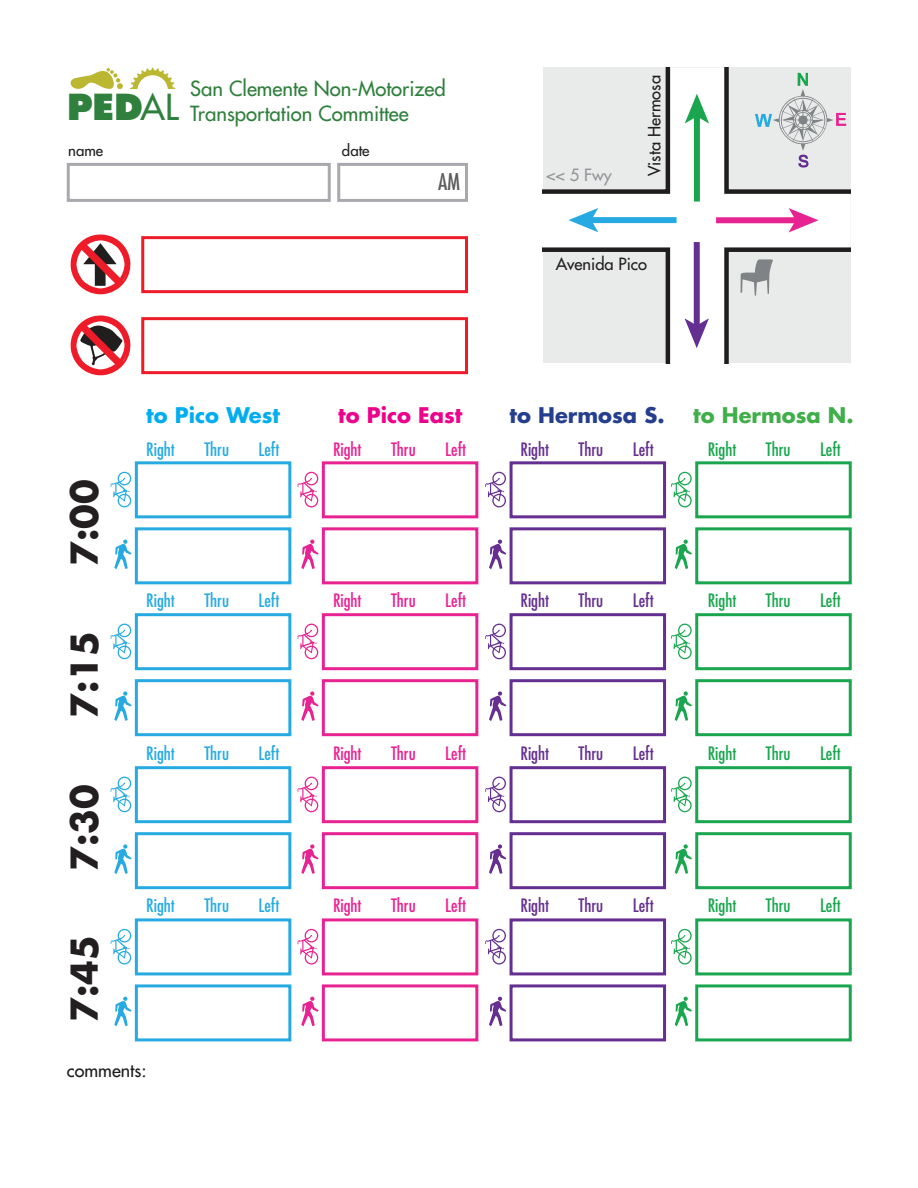
<style>
.page{position:relative;width:918px;height:1188px;background:#fff}
.page>*{position:absolute;margin:0;border:0;box-sizing:border-box;transform-origin:0 0}
.t1{font:700 36px "Futura";color:#231f20}
.t2{font:condensed 22.5px "Futura";color:#5d5d60}
.t3{font:700 21px "Futura";color:#253f8e}
.t4{font:700 21px "Futura";color:#40ae49}
.t5{font:700 21px "Futura";color:#00aeef}
.t6{font:700 21px "Futura";color:#ed028c}
.t7{font:20.4px/24.5px "Futura";color:#30803d}
.t8{font:condensed 18px "Futura";color:#26aae1}
.t9{font:condensed 18px "Futura";color:#e72392}
.t10{font:condensed 18px "Futura";color:#642f90}
.t11{font:condensed 18px "Futura";color:#1aa64f}
.t12{font:18px "Futura";color:#211e1e}
.t13{font:16.5px "Futura";color:#211e1e}
.t14{font:16.5px "Futura";color:#939698}
.t15{font:15px "Futura";color:#211e1e}
.s1{font-weight:800;font-size:34.95px}
.s2{font-size:34.95px}
</style>
<div class="page">
<div style="left:695px;top:984px;width:157px;height:57px;border:3px solid #1aa64f"></div>
<svg style="left:675px;top:996px;width:17px;height:30px"></svg>
<div style="left:695px;top:918px;width:157px;height:57px;border:3px solid #1aa64f"></div>
<svg style="left:671px;top:929px;width:21px;height:36px"></svg>
<div style="left:510px;top:984px;width:156px;height:57px;border:3px solid #642f90"></div>
<svg style="left:489px;top:996px;width:17px;height:30px"></svg>
<div style="left:510px;top:918px;width:156px;height:57px;border:3px solid #642f90"></div>
<svg style="left:485px;top:929px;width:21px;height:36px"></svg>
<div style="left:322px;top:984px;width:156px;height:57px;border:3px solid #e72392"></div>
<svg style="left:301px;top:996px;width:18px;height:30px"></svg>
<div style="left:322px;top:918px;width:156px;height:57px;border:3px solid #e72392"></div>
<svg style="left:298px;top:929px;width:20px;height:36px"></svg>
<div style="left:135px;top:984px;width:156px;height:57px;border:3px solid #26aae1"></div>
<svg style="left:114px;top:996px;width:18px;height:30px"></svg>
<div style="left:135px;top:918px;width:156px;height:57px;border:3px solid #26aae1"></div>
<svg style="left:111px;top:929px;width:20px;height:36px"></svg>
<div style="left:695px;top:832px;width:157px;height:57px;border:3px solid #1aa64f"></div>
<svg style="left:675px;top:844px;width:17px;height:30px"></svg>
<div style="left:695px;top:766px;width:157px;height:57px;border:3px solid #1aa64f"></div>
<svg style="left:671px;top:777px;width:21px;height:35px"></svg>
<div style="left:510px;top:832px;width:156px;height:57px;border:3px solid #642f90"></div>
<svg style="left:489px;top:844px;width:17px;height:30px"></svg>
<div style="left:510px;top:766px;width:156px;height:57px;border:3px solid #642f90"></div>
<svg style="left:485px;top:777px;width:21px;height:35px"></svg>
<div style="left:322px;top:832px;width:156px;height:57px;border:3px solid #e72392"></div>
<svg style="left:301px;top:844px;width:18px;height:30px"></svg>
<div style="left:322px;top:766px;width:156px;height:57px;border:3px solid #e72392"></div>
<svg style="left:298px;top:777px;width:20px;height:35px"></svg>
<div style="left:135px;top:832px;width:156px;height:57px;border:3px solid #26aae1"></div>
<svg style="left:114px;top:844px;width:18px;height:30px"></svg>
<div style="left:135px;top:766px;width:156px;height:57px;border:3px solid #26aae1"></div>
<svg style="left:111px;top:777px;width:20px;height:35px"></svg>
<div style="left:695px;top:679px;width:157px;height:57px;border:3px solid #1aa64f"></div>
<svg style="left:675px;top:691px;width:17px;height:30px"></svg>
<div style="left:695px;top:613px;width:157px;height:57px;border:3px solid #1aa64f"></div>
<svg style="left:671px;top:624px;width:21px;height:35px"></svg>
<div style="left:510px;top:679px;width:156px;height:57px;border:3px solid #642f90"></div>
<svg style="left:489px;top:691px;width:17px;height:30px"></svg>
<div style="left:510px;top:613px;width:156px;height:57px;border:3px solid #642f90"></div>
<svg style="left:485px;top:624px;width:21px;height:35px"></svg>
<div style="left:322px;top:679px;width:156px;height:57px;border:3px solid #e72392"></div>
<svg style="left:301px;top:691px;width:18px;height:30px"></svg>
<div style="left:322px;top:613px;width:156px;height:57px;border:3px solid #e72392"></div>
<svg style="left:298px;top:624px;width:20px;height:35px"></svg>
<div style="left:135px;top:679px;width:156px;height:57px;border:3px solid #26aae1"></div>
<svg style="left:114px;top:691px;width:18px;height:30px"></svg>
<div style="left:135px;top:613px;width:156px;height:57px;border:3px solid #26aae1"></div>
<svg style="left:111px;top:624px;width:20px;height:35px"></svg>
<div style="left:695px;top:527px;width:157px;height:57px;border:3px solid #1aa64f"></div>
<svg style="left:675px;top:539px;width:17px;height:30px"></svg>
<div style="left:695px;top:461px;width:157px;height:57px;border:3px solid #1aa64f"></div>
<svg style="left:671px;top:472px;width:21px;height:35px"></svg>
<div style="left:510px;top:527px;width:156px;height:57px;border:3px solid #642f90"></div>
<svg style="left:489px;top:539px;width:17px;height:30px"></svg>
<div style="left:510px;top:461px;width:156px;height:57px;border:3px solid #642f90"></div>
<svg style="left:485px;top:472px;width:21px;height:35px"></svg>
<div style="left:322px;top:527px;width:156px;height:57px;border:3px solid #e72392"></div>
<svg style="left:301px;top:539px;width:18px;height:30px"></svg>
<div style="left:322px;top:461px;width:156px;height:57px;border:3px solid #e72392"></div>
<svg style="left:298px;top:472px;width:20px;height:35px"></svg>
<div style="left:135px;top:527px;width:156px;height:57px;border:3px solid #26aae1"></div>
<svg style="left:114px;top:539px;width:18px;height:30px"></svg>
<div style="left:135px;top:461px;width:156px;height:57px;border:3px solid #26aae1"></div>
<svg style="left:111px;top:472px;width:20px;height:35px"></svg>
<div style="left:141px;top:317px;width:327px;height:57px;border:3px solid #ee1b29"></div>
<svg style="left:70px;top:315px;width:61px;height:60px"></svg>
<div style="left:141px;top:236px;width:327px;height:57px;border:3px solid #ee1b29"></div>
<svg style="left:70px;top:234px;width:61px;height:60px"></svg>
<div style="left:337px;top:163px;width:131px;height:39px;border:3px solid #a7a9ac"></div>
<div style="left:67px;top:163px;width:264px;height:39px;border:3px solid #a7a9ac"></div>
<svg style="left:130px;top:68px;width:46px;height:21px"></svg>
<svg style="left:70px;top:68px;width:53px;height:21px"></svg>
<svg style="left:543px;top:68px;width:308px;height:295px"></svg>
<svg style="left:741px;top:259px;width:32px;height:37px"></svg>
<div style="left:716px;top:217px;width:81px;height:6px;background:#e72392"></div>
<svg style="left:789px;top:208px;width:29px;height:24px"></svg>
<div style="left:590px;top:217px;width:87px;height:6px;background:#26aae1"></div>
<svg style="left:568px;top:208px;width:30px;height:24px"></svg>
<div style="left:694px;top:115px;width:6px;height:87px;background:#1aa64f"></div>
<svg style="left:685px;top:94px;width:24px;height:30px"></svg>
<div style="left:694px;top:242px;width:6px;height:85px;background:#642f90"></div>
<svg style="left:685px;top:318px;width:24px;height:30px"></svg>
<svg style="left:755px;top:73px;width:91px;height:95px;background:#d9dbdd"></svg>
<p class="t7" style="left:67px;top:76px;width:380px;text-indent:123px">San Clemente Non-Motorized<br><span class="s1">PED</span><span class="s2">AL</span> Transportation Committee</p>
<p class="t15" style="left:68px;top:141px;width:37px">name</p>
<p class="t15" style="left:342px;top:141px;width:29px">date</p>
<p class="t2" style="left:438px;top:168px;width:23px">AM</p>
<p class="t14" style="left:546px;top:164px;width:67px">&lt;&lt; 5 Fwy</p>
<p class="t13" style="left:644px;top:176px;width:102px;rotate:-90deg">Vista Hermosa</p>
<p class="t13" style="left:556px;top:253px;width:93px">Avenida Pico</p>
<p class="t5" style="left:146px;top:400px;width:135px">to Pico West</p>
<p class="t6" style="left:338px;top:400px;width:126px">to Pico East</p>
<p class="t3" style="left:510px;top:400px;width:156px">to Hermosa S.</p>
<p class="t4" style="left:693px;top:400px;width:162px">to Hermosa N.</p>
<p class="t1" style="left:59px;top:566px;width:88px;rotate:-90deg">7:00</p>
<p class="t1" style="left:59px;top:718px;width:88px;rotate:-90deg">7:15</p>
<p class="t1" style="left:59px;top:871px;width:88px;rotate:-90deg">7:30</p>
<p class="t1" style="left:59px;top:1022px;width:88px;rotate:-90deg">7:45</p>
<p class="t8" style="left:146px;top:438px;width:30px">Right</p>
<p class="t8" style="left:204px;top:438px;width:26px">Thru</p>
<p class="t8" style="left:259px;top:438px;width:22px">Left</p>
<p class="t9" style="left:333px;top:438px;width:30px">Right</p>
<p class="t9" style="left:391px;top:438px;width:26px">Thru</p>
<p class="t9" style="left:445px;top:438px;width:22px">Left</p>
<p class="t10" style="left:521px;top:438px;width:30px">Right</p>
<p class="t10" style="left:579px;top:438px;width:26px">Thru</p>
<p class="t10" style="left:633px;top:438px;width:22px">Left</p>
<p class="t11" style="left:708px;top:438px;width:30px">Right</p>
<p class="t11" style="left:766px;top:438px;width:26px">Thru</p>
<p class="t11" style="left:820px;top:438px;width:22px">Left</p>
<p class="t8" style="left:146px;top:589px;width:30px">Right</p>
<p class="t8" style="left:204px;top:589px;width:26px">Thru</p>
<p class="t8" style="left:259px;top:589px;width:22px">Left</p>
<p class="t9" style="left:333px;top:589px;width:30px">Right</p>
<p class="t9" style="left:391px;top:589px;width:26px">Thru</p>
<p class="t9" style="left:445px;top:589px;width:22px">Left</p>
<p class="t10" style="left:521px;top:589px;width:30px">Right</p>
<p class="t10" style="left:579px;top:589px;width:26px">Thru</p>
<p class="t10" style="left:633px;top:589px;width:22px">Left</p>
<p class="t11" style="left:708px;top:589px;width:30px">Right</p>
<p class="t11" style="left:766px;top:589px;width:26px">Thru</p>
<p class="t11" style="left:820px;top:589px;width:22px">Left</p>
<p class="t8" style="left:146px;top:742px;width:30px">Right</p>
<p class="t8" style="left:204px;top:742px;width:26px">Thru</p>
<p class="t8" style="left:259px;top:742px;width:22px">Left</p>
<p class="t9" style="left:333px;top:742px;width:30px">Right</p>
<p class="t9" style="left:391px;top:742px;width:26px">Thru</p>
<p class="t9" style="left:445px;top:742px;width:22px">Left</p>
<p class="t10" style="left:521px;top:742px;width:30px">Right</p>
<p class="t10" style="left:579px;top:742px;width:26px">Thru</p>
<p class="t10" style="left:633px;top:742px;width:22px">Left</p>
<p class="t11" style="left:708px;top:742px;width:30px">Right</p>
<p class="t11" style="left:766px;top:742px;width:26px">Thru</p>
<p class="t11" style="left:820px;top:742px;width:22px">Left</p>
<p class="t8" style="left:146px;top:894px;width:30px">Right</p>
<p class="t8" style="left:204px;top:894px;width:26px">Thru</p>
<p class="t8" style="left:259px;top:894px;width:22px">Left</p>
<p class="t9" style="left:333px;top:894px;width:30px">Right</p>
<p class="t9" style="left:391px;top:894px;width:26px">Thru</p>
<p class="t9" style="left:445px;top:894px;width:22px">Left</p>
<p class="t10" style="left:521px;top:894px;width:30px">Right</p>
<p class="t10" style="left:579px;top:894px;width:26px">Thru</p>
<p class="t10" style="left:633px;top:894px;width:22px">Left</p>
<p class="t11" style="left:708px;top:894px;width:30px">Right</p>
<p class="t11" style="left:766px;top:894px;width:26px">Thru</p>
<p class="t11" style="left:820px;top:894px;width:22px">Left</p>
<p class="t12" style="left:67px;top:1058px;width:81px">comments:</p>
</div>
